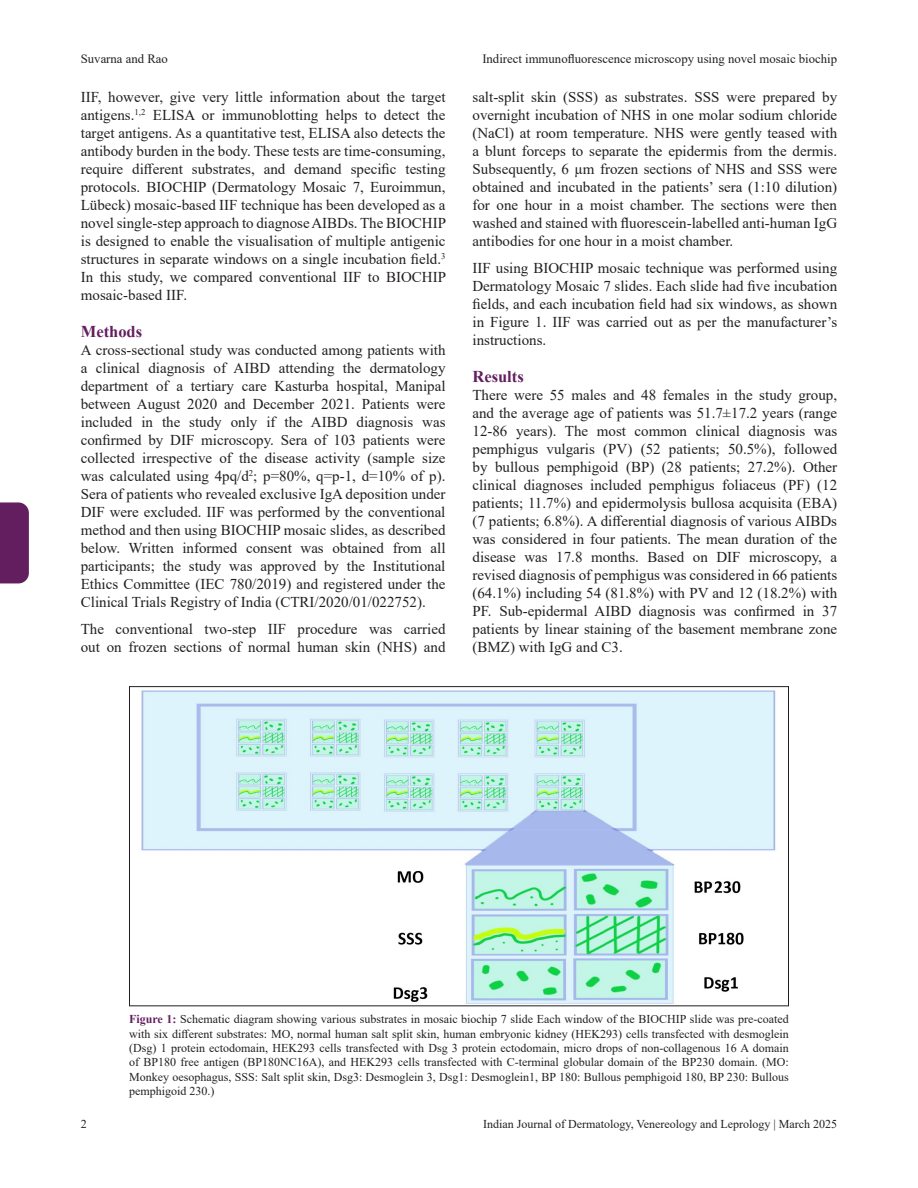
<style>
.page{position:relative;width:918px;height:1188px;background:#fff}
.page>*{position:absolute;margin:0;border:0;box-sizing:border-box;transform-origin:0 0}
.Head-A{font:700 16.5px "Times New Roman";color:#631e60}
.para_first{font:15px/18px "Times New Roman";color:#231f20;text-align:justify}
.para_first_last{font:15px/18px "Times New Roman";color:#231f20;text-align:justify}
.para{font:15px/18px "Times New Roman";color:#231f20}
.para_last{font:15px/18px "Times New Roman";color:#231f20;text-align:justify}
.t1{font:12.75px "Times New Roman";color:#231f20}
.float_figure_figure{font:12px/14.4px "Times New Roman";color:#231f20;text-align:justify}
.s1{font-weight:700;color:#631e60}
</style>
<div class="page">
<div style="left:0;top:502px;width:29px;height:81px;background:#631e60"></div>
<img style="left:141px;top:690px;width:635px;height:314px">
<p class="t1" style="left:81px;top:50px;width:89px">Suvarna and Rao</p>
<p class="t1" style="left:482px;top:50px;width:356px">Indirect immunofluorescence microscopy using novel mosaic biochip</p>
<p class="para_first_last" style="left:81px;top:88px;width:367px">IIF, however, give very little information about the target antigens.<sup>1,2</sup> ELISA or immunoblotting helps to detect the target antigens. As a quantitative test, ELISA also detects the antibody burden in the body. These tests are time-consuming, require different substrates, and demand specific testing protocols. BIOCHIP (Dermatology Mosaic 7, Euroimmun, Lübeck) mosaic-based IIF technique has been developed as a novel single-step approach to diagnose AIBDs. The BIOCHIP is designed to enable the visualisation of multiple antigenic structures in separate windows on a single incubation field.<sup>3<br></sup>In this study, we compared conventional IIF to BIOCHIP mosaic-based IIF.</p>
<p class="Head-A" style="left:81px;top:319px;width:63px">Methods</p>
<p class="para_first" style="left:81px;top:340px;width:366px">A cross-sectional study was conducted among patients with a clinical diagnosis of AIBD attending the dermatology department of a tertiary care Kasturba hospital, Manipal between August 2020 and December 2021. Patients were included in the study only if the AIBD diagnosis was confirmed by DIF microscopy. Sera of 103 patients were collected irrespective of the disease activity (sample size was calculated using 4pq/d<sup>2</sup>; p=80%, q=p-1, d=10% of p).<br>Sera of patients who revealed exclusive IgA deposition under DIF were excluded. IIF was performed by the conventional method and then using BIOCHIP mosaic slides, as described below. Written informed consent was obtained from all participants; the study was approved by the Institutional Ethics Committee (IEC 780/2019) and registered under the Clinical Trials Registry of India (CTRI/2020/01/022752).</p>
<p class="para" style="left:81px;top:619px;width:366px">The conventional two-step IIF procedure was carried out on frozen sections of normal human skin (NHS) and</p>
<p class="para" style="left:472px;top:88px;width:366px;text-align:justify">salt-split skin (SSS) as substrates. SSS were prepared by overnight incubation of NHS in one molar sodium chloride (NaCl) at room temperature. NHS were gently teased with a blunt forceps to separate the epidermis from the dermis.<br>Subsequently, 6 µm frozen sections of NHS and SSS were obtained and incubated in the patients’ sera (1:10 dilution) for one hour in a moist chamber. The sections were then washed and stained with fluorescein-labelled anti-human IgG antibodies for one hour in a moist chamber.</p>
<p class="para_last" style="left:472px;top:259px;width:366px">IIF using BIOCHIP mosaic technique was performed using Dermatology Mosaic 7 slides. Each slide had five incubation fields, and each incubation field had six windows, as shown in Figure 1. IIF was carried out as per the manufacturer’s instructions.</p>
<p class="Head-A" style="left:472px;top:364px;width:53px">Results</p>
<p class="para_first" style="left:472px;top:385px;width:366px">There were 55 males and 48 females in the study group, and the average age of patients was 51.7±17.2 years (range 12-86 years). The most common clinical diagnosis was pemphigus vulgaris (PV) (52 patients; 50.5%), followed by bullous pemphigoid (BP) (28 patients; 27.2%). Other clinical diagnoses included pemphigus foliaceus (PF) (12 patients; 11.7%) and epidermolysis bullosa acquisita (EBA) (7 patients; 6.8%). A differential diagnosis of various AIBDs was considered in four patients. The mean duration of the disease was 17.8 months. Based on DIF microscopy, a revised diagnosis of pemphigus was considered in 66 patients (64.1%) including 54 (81.8%) with PV and 12 (18.2%) with PF. Sub-epidermal AIBD diagnosis was confirmed in 37 patients by linear staining of the basement membrane zone (BMZ) with IgG and C3.</p>
<p class="float_figure_figure" style="left:129px;top:1012px;width:661px"><span class="s1">Figure 1:</span> Schematic diagram showing various substrates in mosaic biochip 7 slide Each window of the BIOCHIP slide was pre-coated with six different substrates: MO, normal human salt split skin, human embryonic kidney (HEK293) cells transfected with desmoglein (Dsg) 1 protein ectodomain, HEK293 cells transfected with Dsg 3 protein ectodomain, micro drops of non-collagenous 16 A domain of BP180 free antigen (BP180NC16A), and HEK293 cells transfected with C-terminal globular domain of the BP230 domain. (MO:<br>Monkey oesophagus, SSS: Salt split skin, Dsg3: Desmoglein 3, Dsg1: Desmoglein1, BP 180: Bullous pemphigoid 180, BP 230: Bullous pemphigoid 230.)</p>
<p class="float_figure_figure" style="left:81px;top:1117px;width:7px">2</p>
<p class="float_figure_figure" style="left:483px;top:1117px;width:355px">Indian Journal of Dermatology, Venereology and Leprology | March 2025</p>
</div>
